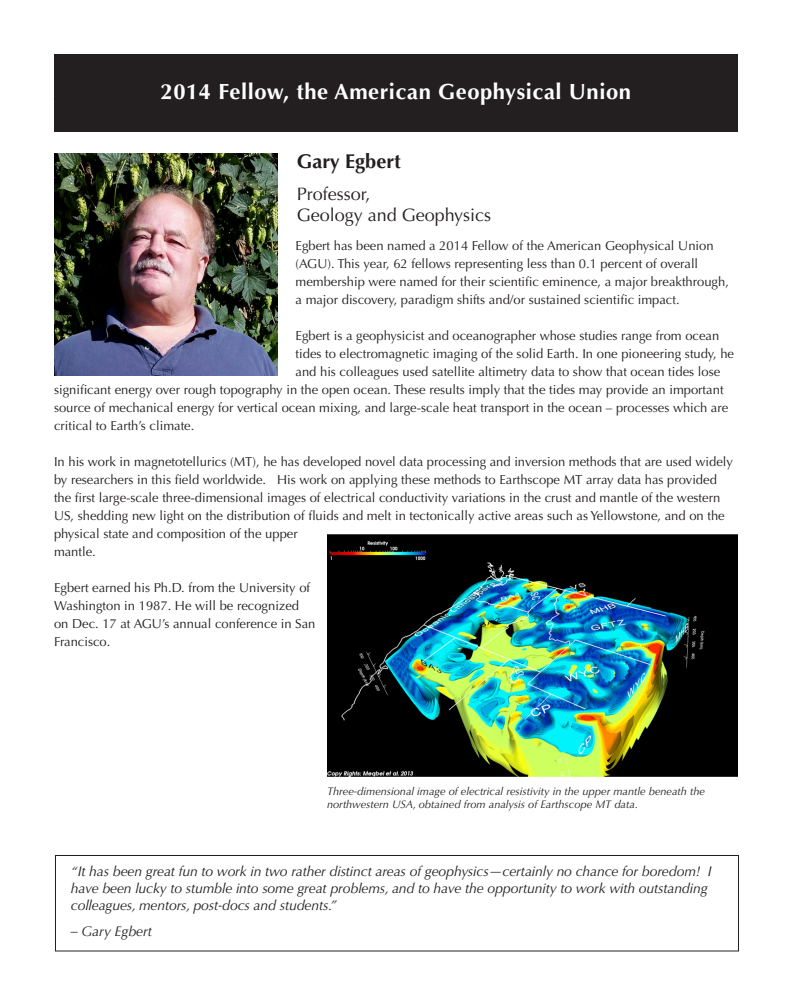
<style>
.page{position:relative;width:792px;height:1008px;background:#fff}
.page>*{position:absolute;margin:0;border:0;box-sizing:border-box;transform-origin:0 0}
.t1{font:700 22px "Optima LT Std";letter-spacing:.025em;color:#fff}
.t2{font:700 20px "Optima LT Std";color:#231f20}
.t3{font:18px/21.6px "Optima LT Std";color:#231f20}
.t4{font:italic 14px/16.8px "Optima LT Std";letter-spacing:-.01em;color:#231f20}
.t5{font:13px/18px "Optima LT Std";color:#231f20}
.t6{font:italic 11px/13.2px "Optima LT Std";color:#231f20}
</style>
<div class="page">
<div style="left:55px;top:855px;width:684px;height:96px;border:1px solid #231f20"></div>
<div style="left:54px;top:54px;width:684px;height:77px;background:#231f20"></div>
<img style="left:55px;top:153px;width:223px;height:222px">
<img style="left:327px;top:535px;width:411px;height:242px">
<h1 class="t1" style="left:161px;top:78px;width:472px">2014 Fellow, the American Geophysical Union</h1>
<h2 class="t2" style="left:297px;top:149px;width:105px">Gary Egbert</h2>
<h3 class="t3" style="left:297px;top:183px;width:196px">Professor,<br>Geology and Geophysics</h3>
<p class="t5" style="left:296px;top:237px;width:435px">Egbert has been named a 2014 Fellow of the American Geophysical Union (AGU). This year, 62 fellows representing less than 0.1 percent of overall membership were named for their scientific eminence, a major breakthrough, a major discovery, paradigm shifts and/or sustained scientific impact.</p>
<p class="t5" style="left:296px;top:327px;width:425px">Egbert is a geophysicist and oceanographer whose studies range from ocean</p>
<p class="t5" style="left:296px;top:345px;width:440px">tides to electromagnetic imaging of the solid Earth. In one pioneering study, he</p>
<p class="t5" style="left:296px;top:363px;width:426px">and his colleagues used satellite altimetry data to show that ocean tides lose</p>
<p class="t5" style="left:54px;top:381px;width:671px">significant energy over rough topography in the open ocean. These results imply that the tides may provide an important</p>
<p class="t5" style="left:54px;top:399px;width:676px">source of mechanical energy for vertical ocean mixing, and large-scale heat transport in the ocean – processes which are</p>
<p class="t5" style="left:54px;top:417px;width:142px">critical to Earth’s climate.</p>
<p class="t5" style="left:54px;top:453px;width:680px">In his work in magnetotellurics (MT), he has developed novel data processing and inversion methods that are used widely by researchers in this field worldwide. His work on applying these methods to Earthscope MT array data has provided the first large-scale three-dimensional images of electrical conductivity variations in the crust and mantle of the western US, shedding new light on the distribution of fluids and melt in tectonically active areas such as Yellowstone, and on the physical state and composition of the upper<br>mantle.</p>
<p class="t5" style="left:54px;top:579px;width:263px">Egbert earned his Ph.D. from the University of Washington in 1987. He will be recognized on Dec. 17 at AGU’s annual conference in San Francisco.</p>
<p class="t6" style="left:327px;top:785px;width:379px">Three-dimensional image of electrical resistivity in the upper mantle beneath the northwestern USA, obtained from analysis of Earthscope MT data.</p>
<p class="t4" style="left:71px;top:863px;width:642px">“It has been great fun to work in two rather distinct areas of geophysics—certainly no chance for boredom! I have been lucky to stumble into some great problems, and to have the opportunity to work with outstanding colleagues, mentors, post-docs and students.”</p>
<p class="t4" style="left:71px;top:923px;width:83px">– Gary Egbert</p>
</div>
